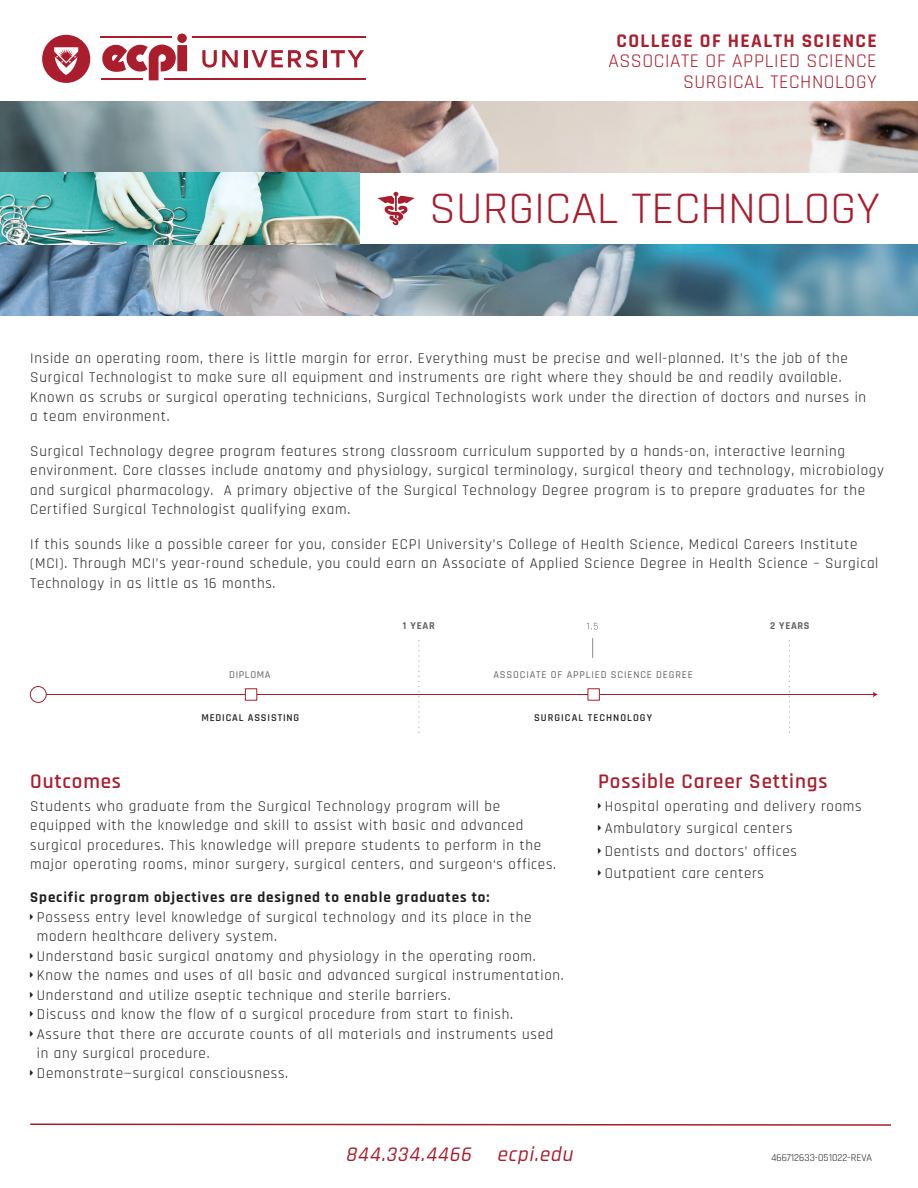
<style>
.page{position:relative;width:918px;height:1188px;background:#fff}
.page>*{position:absolute;margin:0;border:0;box-sizing:border-box;transform-origin:0 0}
.t1{font:45.6px "Rajdhani";color:#aa1d2d;scale:1.05 1}
.t2{font:600 21px "Rajdhani";letter-spacing:.04em;color:#aa1d2d}
.t3{font:italic 500 21px "Rajdhani";color:#a81d2c}
.t4{font:19.5px/20.4px "Rajdhani";letter-spacing:.03em;color:#aa1d2d;text-align:right}
.t5{font:700 19.5px "Rajdhani";letter-spacing:.07em;color:#aa1d2d}
.t6{font:15px/19.5px "Rajdhani";letter-spacing:.05em;color:#231f20}
.t7{font:700 15px "Rajdhani";letter-spacing:.06em;color:#231f20}
.t8{font:500 10.5px "Rajdhani";letter-spacing:.08em;color:#636366}
.t9{font:10.5px "Rajdhani";color:#231f20}
.t10{font:600 10.5px "Rajdhani";letter-spacing:.1em;color:#231f20}
.t11{font:600 10.5px "Rajdhani";letter-spacing:.08em;color:#231f20}
.t12{font:700 10.5px "Rajdhani";letter-spacing:.06em;color:#636366}
.t13{font:500 10.5px "Rajdhani";letter-spacing:.06em;color:#636366}
</style>
<div class="page">
<img style="left:0;top:102px;width:918px;height:71px">
<img style="left:0;top:244px;width:918px;height:71px">
<img style="left:0;top:173px;width:360px;height:71px">
<svg style="left:30px;top:1123px;width:861px;height:3px"></svg>
<svg style="left:378px;top:192px;width:36px;height:33px"></svg>
<svg style="left:42px;top:35px;width:48px;height:48px"></svg>
<svg style="left:202px;top:50px;width:36px;height:18px"></svg>
<hr style="left:244px;top:50px;width:3px;height:17px;background:#aa1d2d">
<svg style="left:251px;top:50px;width:67px;height:18px"></svg>
<hr style="left:323px;top:50px;width:3px;height:17px;background:#aa1d2d">
<svg style="left:331px;top:50px;width:33px;height:17px"></svg>
<hr style="left:192px;top:36px;width:173px;height:2px;background:#aa1d2d">
<hr style="left:101px;top:36px;width:71px;height:2px;background:#aa1d2d">
<hr style="left:164px;top:78px;width:201px;height:2px;background:#aa1d2d">
<hr style="left:101px;top:78px;width:41px;height:2px;background:#aa1d2d">
<div style="left:177px;top:34px;width:10px;height:9px;background:#aa1d2d;border-radius:50%"></div>
<div style="left:177px;top:45px;width:10px;height:26px;background:#aa1d2d"></div>
<svg style="left:102px;top:45px;width:74px;height:35px"></svg>
<hr style="left:46px;top:694px;width:828px;height:1px;background:#a81d2c">
<svg style="left:873px;top:692px;width:5px;height:5px"></svg>
<svg style="left:418px;top:640px;width:2px;height:93px"></svg>
<svg style="left:789px;top:640px;width:1px;height:93px"></svg>
<div style="left:30px;top:686px;width:17px;height:17px;border:1px solid #a81d2c;border-radius:50%"></div>
<div style="left:245px;top:689px;width:12px;height:11px;background:#fff;border:1px solid #a81d2c"></div>
<div style="left:588px;top:689px;width:11px;height:11px;background:#fff"></div>
<svg style="left:587px;top:623px;width:11px;height:7px"></svg>
<svg style="left:592px;top:638px;width:1px;height:20px"></svg>
<h3 class="t5" style="left:617px;top:29px;width:262px">COLLEGE OF HEALTH SCIENCE</h3>
<h3 class="t4" style="left:608px;top:51px;width:270px">ASSOCIATE OF APPLIED SCIENCE<br>SURGICAL TECHNOLOGY</h3>
<h1 class="t1" style="left:429px;top:183px;width:431px">SURGICAL TECHNOLOGY</h1>
<p class="t6" style="left:30px;top:349px;width:837px">Inside an operating room, there is little margin for error. Everything must be precise and well-planned. It’s the job of the Surgical Technologist to make sure all equipment and instruments are right where they should be and readily available.<br>Known as scrubs or surgical operating technicians, Surgical Technologists work under the direction of doctors and nurses in a team environment.</p>
<p class="t6" style="left:30px;top:442px;width:855px">Surgical Technology degree program features strong classroom curriculum supported by a hands-on, interactive learning environment. Core classes include anatomy and physiology, surgical terminology, surgical theory and technology, microbiology and surgical pharmacology. A primary objective of the Surgical Technology Degree program is to prepare graduates for the Certified Surgical Technologist qualifying exam.</p>
<p class="t6" style="left:30px;top:535px;width:850px">If this sounds like a possible career for you, consider ECPI University’s College of Health Science, Medical Careers Institute (MCI). Through MCI’s year-round schedule, you could earn an Associate of Applied Science Degree in Health Science – Surgical<br>Technology in as little as 16 months.</p>
<p class="t12" style="left:403px;top:619px;width:34px">1 YEAR</p>
<p class="t12" style="left:770px;top:619px;width:41px">2 YEARS</p>
<p class="t13" style="left:229px;top:668px;width:43px">DIPLOMA</p>
<p class="t8" style="left:493px;top:668px;width:201px">ASSOCIATE OF APPLIED SCIENCE DEGREE</p>
<p class="t10" style="left:534px;top:712px;width:119px">SURGICAL TECHNOLOGY</p>
<p class="t11" style="left:201px;top:712px;width:99px">MEDICAL ASSISTING</p>
<h2 class="t2" style="left:30px;top:769px;width:92px">Outcomes</h2>
<p class="t6" style="left:30px;top:797px;width:527px">Students who graduate from the Surgical Technology program will be equipped with the knowledge and skill to assist with basic and advanced surgical procedures. This knowledge will prepare students to perform in the major operating rooms, minor surgery, surgical centers, and surgeon‘s offices.</p>
<p class="t7" style="left:30px;top:888px;width:461px">Specific program objectives are designed to enable graduates to:</p>
<p class="t6" style="left:37px;top:908px;width:528px">Possess entry level knowledge of surgical technology and its place in the modern healthcare delivery system.<br>Understand basic surgical anatomy and physiology in the operating room.<br>Know the names and uses of all basic and advanced surgical instrumentation.<br>Understand and utilize aseptic technique and sterile barriers.<br>Discuss and know the flow of a surgical procedure from start to finish.<br>Assure that there are accurate counts of all materials and instruments used in any surgical procedure.<br>Demonstrate—surgical consciousness.</p>
<h2 class="t2" style="left:598px;top:769px;width:231px">Possible Career Settings</h2>
<p class="t6" style="left:605px;top:795px;width:258px;line-height:22.5px">Hospital operating and delivery rooms<br>Ambulatory surgical centers<br>Dentists and doctors’ offices<br>Outpatient care centers</p>
<h2 class="t3" style="left:345px;top:1142px;width:233px">844.334.4466 ecpi.edu</h2>
<p class="t9" style="left:771px;top:1152px;width:103px">466712633-051022-REVA</p>
</div>
